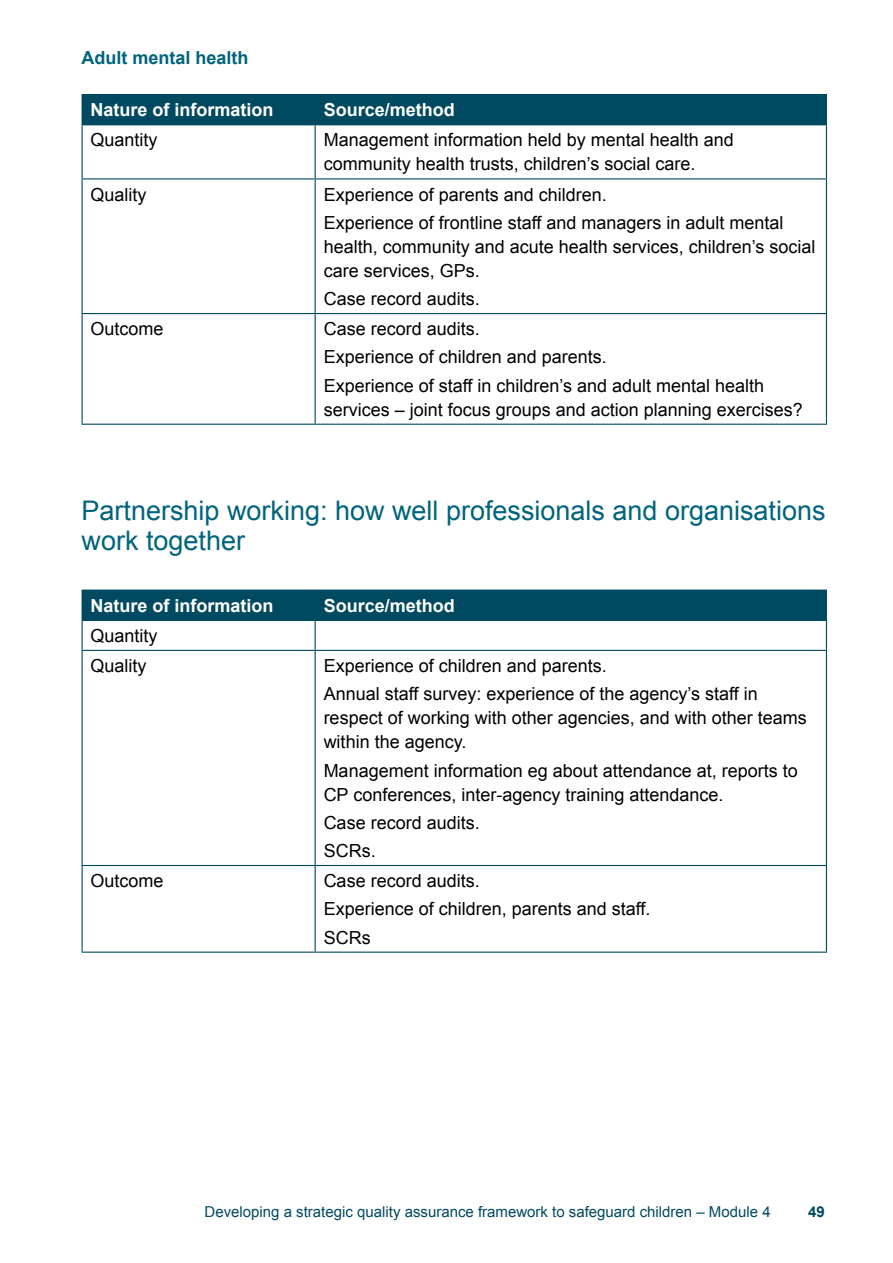
<style>
.page{position:relative;width:893px;height:1263px;background:#fff}
.page>*{position:absolute;margin:0;border:0;box-sizing:border-box;transform-origin:0 0}
.t1{font:27px/30px "Arial";color:#00647c}
.t2{font:18px/28.2px "Arial";color:#000}
.t3{font:700 18px "Arial";color:#fff}
.t4{font:700 18px "Arial";color:#00647c}
.t5{font:15px "Arial";color:#004a61}
.t6{font:700 15px "Arial";color:#004a61}
</style>
<div class="page">
<div style="left:82px;top:95px;width:233px;height:30px;background:#004a61"></div>
<div style="left:315px;top:95px;width:511px;height:30px;background:#004a61"></div>
<hr style="left:82px;top:94px;width:233px;height:1px;background:#004a61">
<hr style="left:315px;top:94px;width:512px;height:1px;background:#004a61">
<svg style="left:826px;top:95px;width:1px;height:29px"></svg>
<hr style="left:82px;top:125px;width:1px;height:53px;background:#004a61">
<hr style="left:315px;top:124px;width:512px;height:1px;background:#004a61">
<hr style="left:315px;top:125px;width:1px;height:53px;background:#004a61">
<hr style="left:826px;top:125px;width:1px;height:53px;background:#004a61">
<hr style="left:82px;top:178px;width:233px;height:1px;background:#004a61">
<hr style="left:82px;top:179px;width:1px;height:134px;background:#004a61">
<hr style="left:315px;top:178px;width:512px;height:1px;background:#004a61">
<hr style="left:315px;top:179px;width:1px;height:134px;background:#004a61">
<hr style="left:826px;top:179px;width:1px;height:134px;background:#004a61">
<hr style="left:82px;top:313px;width:233px;height:1px;background:#004a61">
<hr style="left:82px;top:314px;width:1px;height:110px;background:#004a61">
<hr style="left:315px;top:313px;width:512px;height:1px;background:#004a61">
<hr style="left:315px;top:314px;width:1px;height:110px;background:#004a61">
<hr style="left:826px;top:314px;width:1px;height:110px;background:#004a61">
<hr style="left:82px;top:424px;width:233px;height:1px;background:#004a61">
<hr style="left:315px;top:424px;width:512px;height:1px;background:#004a61">
<div style="left:82px;top:590px;width:233px;height:30px;background:#004a61"></div>
<div style="left:315px;top:590px;width:511px;height:30px;background:#004a61"></div>
<hr style="left:82px;top:589px;width:233px;height:2px;background:#004a61">
<hr style="left:315px;top:589px;width:512px;height:2px;background:#004a61">
<hr style="left:82px;top:620px;width:233px;height:1px;background:#004a61">
<svg style="left:82px;top:621px;width:1px;height:29px"></svg>
<hr style="left:315px;top:620px;width:512px;height:1px;background:#004a61">
<svg style="left:315px;top:621px;width:1px;height:29px"></svg>
<svg style="left:826px;top:591px;width:1px;height:59px"></svg>
<hr style="left:82px;top:650px;width:233px;height:1px;background:#004a61">
<hr style="left:82px;top:651px;width:1px;height:214px;background:#004a61">
<hr style="left:315px;top:650px;width:512px;height:1px;background:#004a61">
<hr style="left:315px;top:651px;width:1px;height:214px;background:#004a61">
<hr style="left:826px;top:651px;width:1px;height:214px;background:#004a61">
<hr style="left:82px;top:865px;width:233px;height:1px;background:#004a61">
<hr style="left:82px;top:866px;width:1px;height:85px;background:#004a61">
<hr style="left:315px;top:865px;width:512px;height:1px;background:#004a61">
<hr style="left:315px;top:866px;width:1px;height:85px;background:#004a61">
<hr style="left:826px;top:866px;width:1px;height:85px;background:#004a61">
<hr style="left:82px;top:951px;width:233px;height:2px;background:#004a61">
<hr style="left:315px;top:951px;width:512px;height:2px;background:#004a61">
<h4 class="t4" style="left:82px;top:46px;width:169px">Adult mental health</h4>
<p class="t3" style="left:91px;top:98px;width:185px">Nature of information</p>
<p class="t3" style="left:324px;top:98px;width:133px">Source/method</p>
<p class="t2" style="left:91px;top:126px;width:69px">Quantity</p>
<p class="t2" style="left:324px;top:128px;width:412px;line-height:24px">Management information held by mental health and community health trusts, children’s social care.</p>
<p class="t2" style="left:91px;top:180px;width:58px">Quality</p>
<p class="t2" style="left:324px;top:180px;width:461px">Experience of parents and children.<br>Experience of frontline staff and managers in adult mental</p>
<p class="t2" style="left:324px;top:235px;width:493px;line-height:24px">health, community and acute health services, children’s social care services, GPs.</p>
<p class="t2" style="left:324px;top:285px;width:158px">Case record audits.</p>
<p class="t2" style="left:91px;top:315px;width:75px">Outcome</p>
<p class="t2" style="left:324px;top:315px;width:442px">Case record audits.<br>Experience of children and parents.<br>Experience of staff in children’s and adult mental health</p>
<p class="t2" style="left:324px;top:395px;width:481px">services – joint focus groups and action planning exercises?</p>
<h2 class="t1" style="left:82px;top:495px;width:746px">Partnership working: how well professionals and organisations work together</h2>
<p class="t3" style="left:91px;top:593px;width:185px">Nature of information</p>
<p class="t3" style="left:324px;top:593px;width:133px">Source/method</p>
<p class="t2" style="left:91px;top:622px;width:69px">Quantity</p>
<p class="t2" style="left:91px;top:652px;width:58px">Quality</p>
<p class="t2" style="left:324px;top:652px;width:436px">Experience of children and parents.<br>Annual staff survey: experience of the agency’s staff in</p>
<p class="t2" style="left:324px;top:706px;width:485px;line-height:24px">respect of working with other agencies, and with other teams within the agency.</p>
<p class="t2" style="left:324px;top:758px;width:476px;line-height:24px">Management information eg about attendance at, reports to<br>CP conferences, inter-agency training attendance.</p>
<p class="t2" style="left:324px;top:808px;width:158px">Case record audits.<br>SCRs.</p>
<p class="t2" style="left:91px;top:867px;width:75px">Outcome</p>
<p class="t2" style="left:324px;top:867px;width:328px">Case record audits.<br>Experience of children, parents and staff.<br>SCRs</p>
<p class="t5" style="left:205px;top:1202px;width:568px">Developing a strategic quality assurance framework to safeguard children – Module 4</p>
<p class="t6" style="left:808px;top:1202px;width:18px">49</p>
</div>
